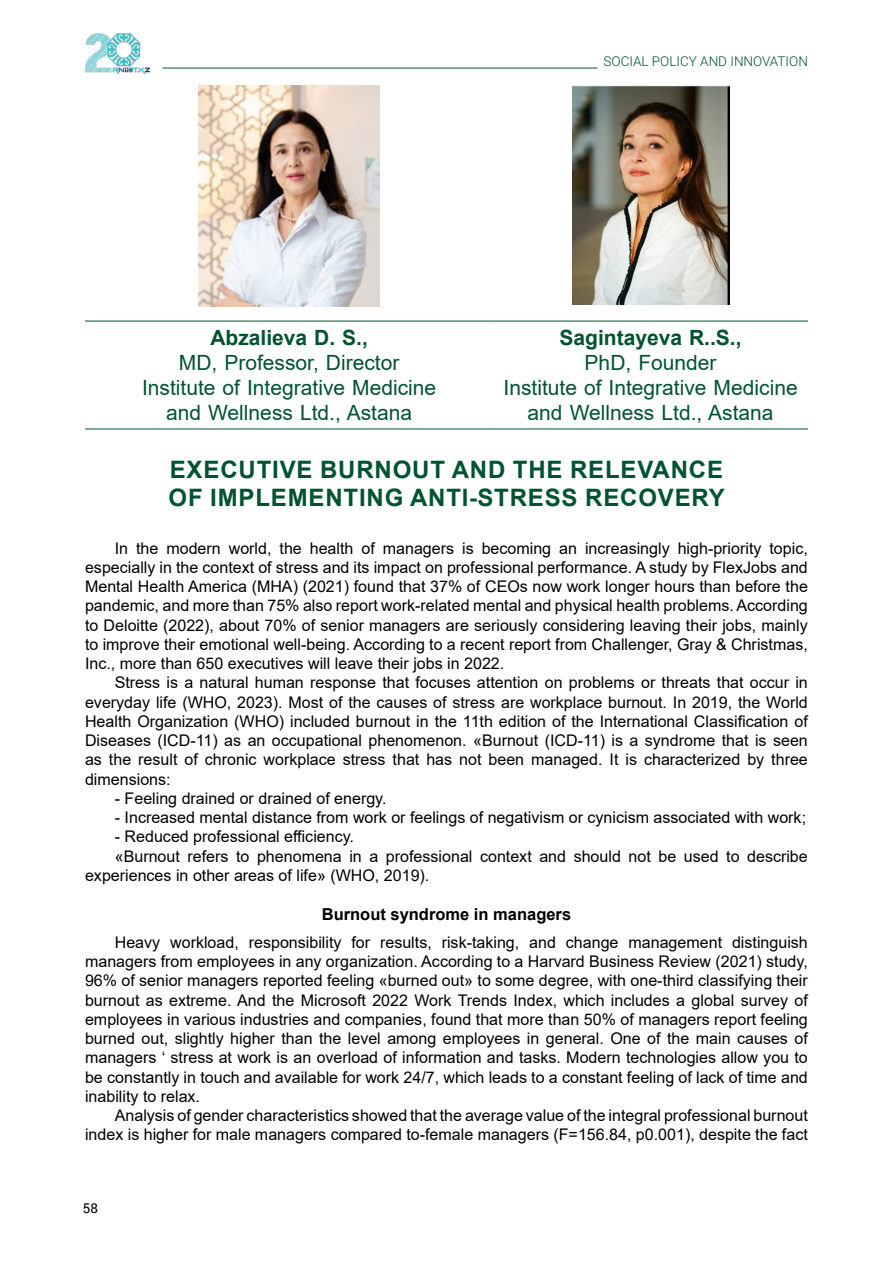
<style>
.page{position:relative;width:893px;height:1263px;background:#fff}
.page>*{position:absolute;margin:0;border:0;box-sizing:border-box;transform-origin:0 0}
.t1{font:700 24px/28.8px "Arial";letter-spacing:.035em;color:#005330}
.t2{font:21px/25.2px "Arial";color:#005330;text-align:center}
.t3{font:700 21px "Arial";color:#005330}
.t4{font:700 16.5px "Arial";color:#000}
.t5{font:16.05px/19.2px "Arial";color:#000;text-align:justify}
.t6{font:300 13.5px "Roboto";color:#005330}
.t7{font:13.5px "Roboto";color:#000}
</style>
<div class="page">
<hr style="left:162px;top:68px;width:435px;height:1px;background:#005330">
<img style="left:85px;top:33px;width:64px;height:40px">
<hr style="left:85px;top:321px;width:408px;height:1px;background:#005330">
<hr style="left:493px;top:321px;width:315px;height:1px;background:#005330">
<hr style="left:85px;top:429px;width:408px;height:1px;background:#005330">
<hr style="left:493px;top:429px;width:315px;height:1px;background:#005330">
<img style="left:199px;top:85px;width:180px;height:221px">
<img style="left:572px;top:85px;width:157px;height:219px">
<p class="t6" style="left:603px;top:51px;width:206px">SOCIAL POLICY AND INNOVATION</p>
<h2 class="t3" style="left:560px;top:323px;width:184px">Sagintayeva R..S.,</h2>
<h2 class="t2" style="left:503px;top:350px;width:296px">PhD, Founder<br>Institute of Integrative Medicine and Wellness Ltd., Astana</h2>
<h1 class="t1" style="left:168px;top:455px;width:558px">EXECUTIVE BURNOUT AND THE RELEVANCE<br>OF IMPLEMENTING ANTI-STRESS RECOVERY</h1>
<p class="t5" style="left:85px;top:538px;width:724px;text-indent:30px">In the modern world, the health of managers is becoming an increasingly high-priority topic, especially in the context of stress and its impact on professional performance. A study by FlexJobs and Mental Health America (MHA) (2021) found that 37% of CEOs now work longer hours than before the pandemic, and more than 75% also report work-related mental and physical health problems. According to Deloitte (2022), about 70% of senior managers are seriously considering leaving their jobs, mainly to improve their emotional well-being. According to a recent report from Challenger, Gray &amp; Christmas, Inc., more than 650 executives will leave their jobs in 2022.</p>
<p class="t5" style="left:85px;top:673px;width:724px;text-indent:30px">Stress is a natural human response that focuses attention on problems or threats that occur in everyday life (WHO, 2023). Most of the causes of stress are workplace burnout. In 2019, the World Health Organization (WHO) included burnout in the 11th edition of the International Classification of Diseases (ICD-11) as an occupational phenomenon. «Burnout (ICD-11) is a syndrome that is seen as the result of chronic workplace stress that has not been managed. It is characterized by three dimensions:</p>
<p class="t5" style="left:115px;top:788px;width:273px">- Feeling drained or drained of energy.</p>
<p class="t5" style="left:115px;top:808px;width:693px">- Increased mental distance from work or feelings of negativism or cynicism associated with work;</p>
<p class="t5" style="left:115px;top:827px;width:241px">- Reduced professional efficiency.</p>
<p class="t5" style="left:115px;top:846px;width:694px">«Burnout refers to phenomena in a professional context and should not be used to describe</p>
<p class="t5" style="left:85px;top:866px;width:346px">experiences in other areas of life» (WHO, 2019).</p>
<p class="t4" style="left:322px;top:902px;width:251px">Burnout syndrome in managers</p>
<p class="t5" style="left:85px;top:932px;width:724px;text-indent:30px">Heavy workload, responsibility for results, risk-taking, and change management distinguish managers from employees in any organization. According to a Harvard Business Review (2021) study, 96% of senior managers reported feeling «burned out» to some degree, with one-third classifying their burnout as extreme. And the Microsoft 2022 Work Trends Index, which includes a global survey of employees in various industries and companies, found that more than 50% of managers report feeling burned out, slightly higher than the level among employees in general. One of the main causes of managers ‘ stress at work is an overload of information and tasks. Modern technologies allow you to be constantly in touch and available for work 24/7, which leads to a constant feeling of lack of time and inability to relax.</p>
<p class="t5" style="left:85px;top:1106px;width:724px;text-align:right">Analysis of gender characteristics showed that the average value of the integral professional burnout index is higher for male managers compared to-female managers (F=156.84, p0.001), despite the fact</p>
<h2 class="t3" style="left:210px;top:323px;width:159px">Abzalieva D. S.,</h2>
<h2 class="t2" style="left:142px;top:350px;width:296px">MD, Professor, Director<br>Institute of Integrative Medicine and Wellness Ltd., Astana</h2>
<p class="t7" style="left:83px;top:1200px;width:17px">58</p>
</div>
